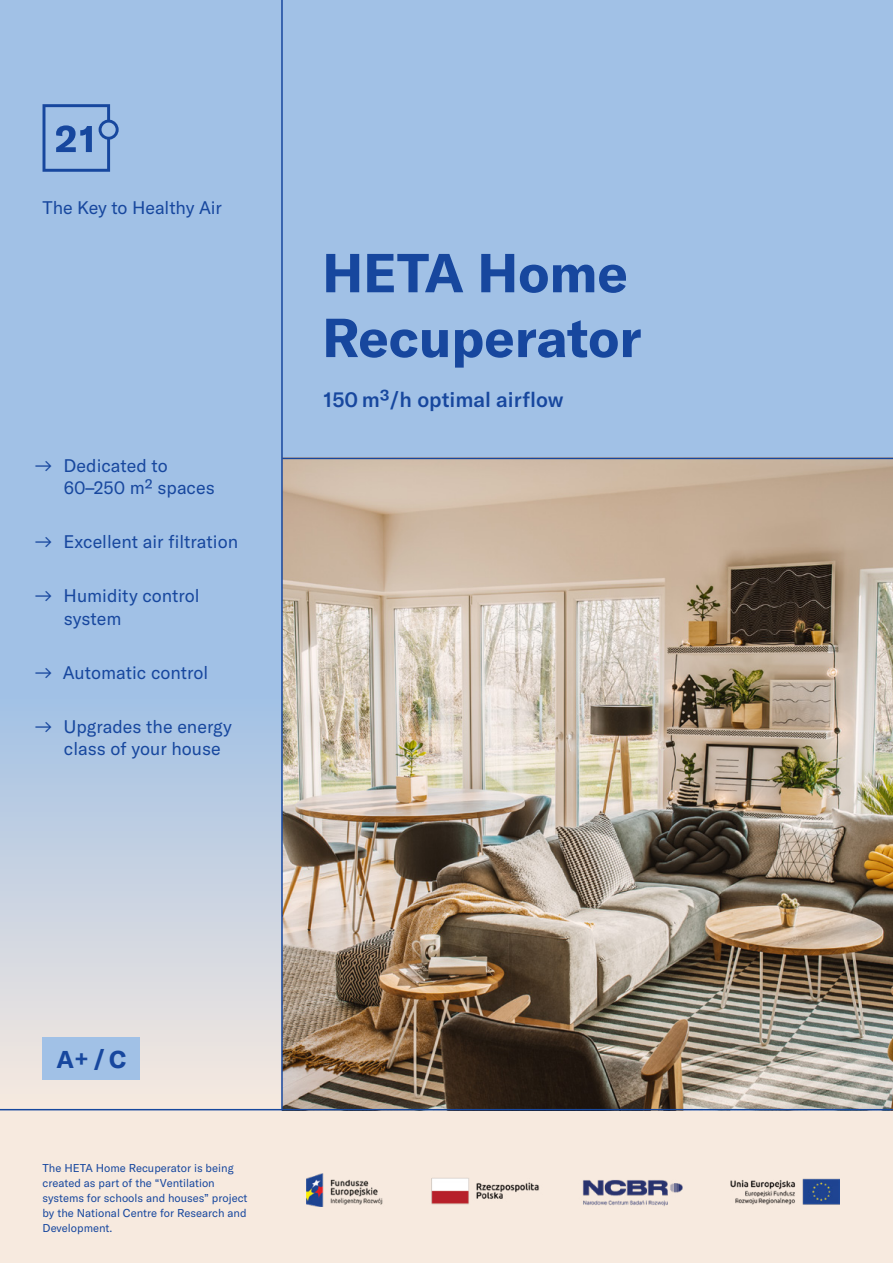
<style>
.page{position:relative;width:893px;height:1263px;background:#fff}
.page>*{position:absolute;margin:0;border:0;box-sizing:border-box;transform-origin:0 0}
.t1{font:700 54px/64.8px "GT America LG";color:#17479e}
.t2{font:700 24px "GT America LG";color:#17479e}
.podtytul{font:500 21px "GT America LG";color:#17479e}
.t3{font:18px/22.5px "GT America LG";color:#17479e}
.small{font:11.25px/15px "GT America LG";color:#17479e}
</style>
<div class="page">
<div style="left:0;top:0;width:893px;height:504px;background:#a1c1e6"></div>
<div style="left:0;top:963px;width:893px;height:300px;background:#f7eadf"></div>
<svg style="left:0;top:504px;width:281px;height:605px;background:#bdcee3"></svg>
<img style="left:306px;top:1174px;width:77px;height:32px">
<img style="left:431px;top:1178px;width:108px;height:26px">
<img style="left:582px;top:1180px;width:101px;height:26px">
<img style="left:730px;top:1178px;width:110px;height:27px">
<svg style="left:43px;top:104px;width:76px;height:68px"></svg>
<div style="left:43px;top:1037px;width:97px;height:43px;background:#a1c1e6"></div>
<img style="left:283px;top:459px;width:610px;height:650px">
<hr style="left:0;top:1109px;width:893px;height:1px;background:#17479e">
<hr style="left:282px;top:458px;width:611px;height:1px;background:#17479e">
<hr style="left:281px;top:0;width:2px;height:1110px;background:#17479e">
<p class="t3" style="left:43px;top:196px;width:181px">The Key to Healthy Air</p>
<p class="t3" style="left:64px;top:454px;width:152px;text-indent:-30px">→ Dedicated to<br>60–250 m2 spaces</p>
<p class="t3" style="left:34px;top:531px;width:206px">→ Excellent air filtration</p>
<p class="t3" style="left:64px;top:585px;width:137px;text-indent:-30px">→ Humidity control system</p>
<p class="t3" style="left:34px;top:661px;width:176px">→ Automatic control</p>
<p class="t3" style="left:64px;top:715px;width:169px;text-indent:-30px">→ Upgrades the energy class of your house</p>
<p class="t1" style="left:322px;top:240px;width:321px">HETA Home<br>Recuperator</p>
<p class="podtytul" style="left:324px;top:386px;width:241px">150 m3/h optimal airflow</p>
<p class="t2" style="left:57px;top:1044px;width:71px">A+/C</p>
<p class="small" style="left:43px;top:1160px;width:207px">The HETA Home Recuperator is being created as part of the “Ventilation systems for schools and houses” project by the National Centre for Research and<br>Development.</p>
</div>
